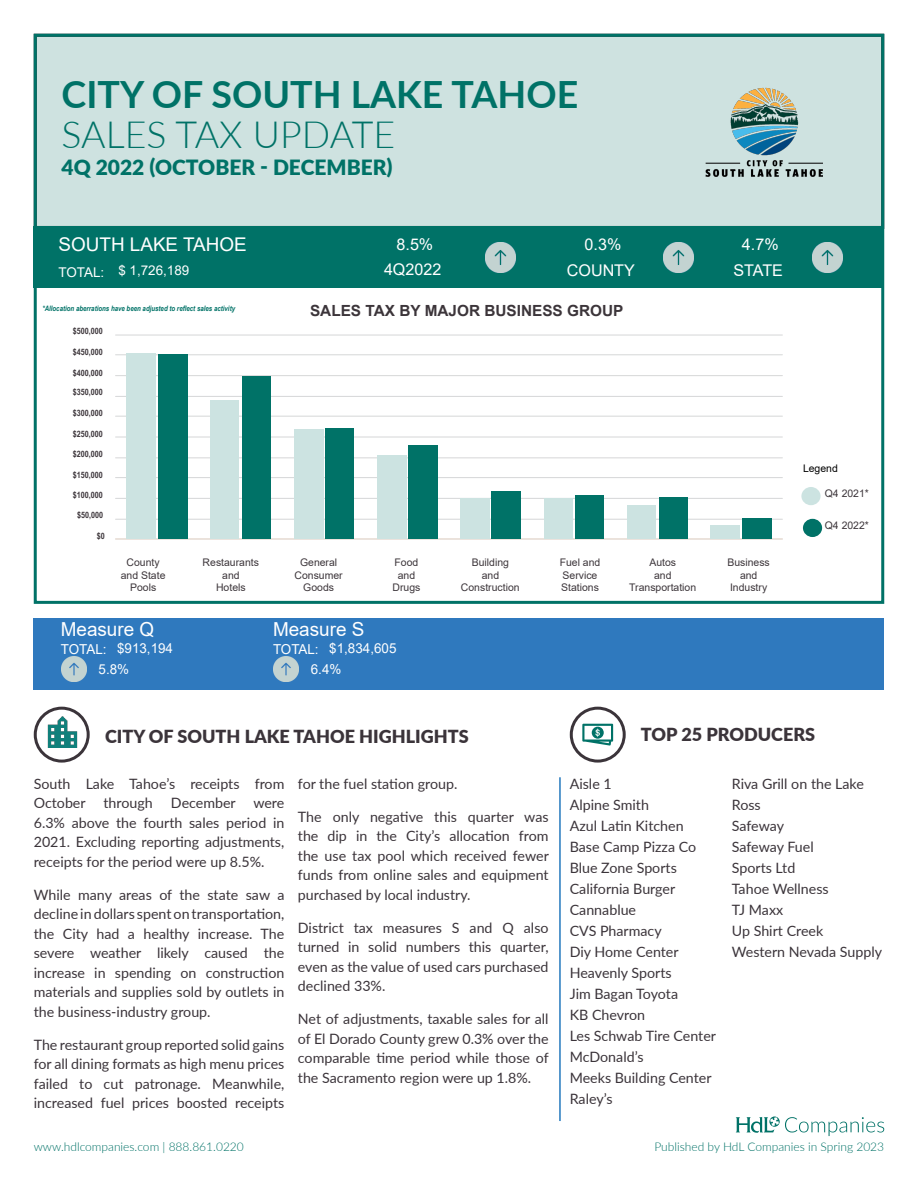
<style>
.page{position:relative;width:918px;height:1188px;background:#fff}
.page>*{position:absolute;margin:0;border:0;box-sizing:border-box;transform-origin:0 0}
.t1{font:700 37.5px "Lato";color:#007267}
.t2{font:300 37.5px "Lato";color:#007267}
.t3{font:900 21px "Lato";color:#007267}
.t4{font:19.35px "Arial";color:#fff}
.t5{font:18.9px "Arial";color:#fff}
.t6{font:900 18px "Lato";color:#3b343a}
.t7{font:16.2px "Arial";color:#fff}
.t8{font:700 15.3px "Arial";color:#3c353a}
.t9{font:14.25px/19.5px "Lato";color:#3b343a;text-align:justify}
.t10{font:13.65px/20.4px "Arial";color:#fff}
.t11{font:13.35px "Arial";color:#fff}
.t12{font:300 12px "Lato";color:#007267}
.t13{font:10.5px/12.1px "Arial";color:#3c353a;text-align:center}
.t14{font:10.5px "Arial";color:#000}
.t15{font:700 8.7px "Arial Narrow";color:#3c353a}
.t16{font:italic 700 7.5px "Arial Narrow";color:#007267}
</style>
<div class="page">
<div style="left:35px;top:35px;width:848px;height:192px;background:#cee2e0"></div>
<div style="left:34px;top:34px;width:850px;height:570px;border:3px solid #007267"></div>
<svg style="left:736px;top:1116px;width:148px;height:20px"></svg>
<hr style="left:559px;top:777px;width:2px;height:344px;background:#2479be">
<div style="left:801px;top:487px;width:20px;height:18px;background:#cce3e1;border-radius:50%"></div>
<div style="left:803px;top:519px;width:19px;height:18px;background:#007267;border-radius:50%"></div>
<hr style="left:116px;top:519px;width:666px;height:1px;background:#d9dadb">
<hr style="left:116px;top:498px;width:666px;height:1px;background:#d9dadb">
<hr style="left:116px;top:477px;width:666px;height:1px;background:#d9dadb">
<hr style="left:116px;top:457px;width:666px;height:1px;background:#d9dadb">
<hr style="left:116px;top:436px;width:666px;height:2px;background:#d9dadb">
<hr style="left:116px;top:416px;width:666px;height:1px;background:#d9dadb">
<hr style="left:116px;top:396px;width:666px;height:1px;background:#d9dadb">
<hr style="left:116px;top:375px;width:666px;height:1px;background:#d9dadb">
<hr style="left:116px;top:354px;width:666px;height:1px;background:#d9dadb">
<hr style="left:116px;top:334px;width:666px;height:2px;background:#d9dadb">
<hr style="left:116px;top:538px;width:666px;height:2px;background:#edddd1">
<div style="left:127px;top:354px;width:29px;height:185px;background:#cce3e1"></div>
<div style="left:211px;top:401px;width:28px;height:138px;background:#cce3e1"></div>
<div style="left:294px;top:429px;width:29px;height:110px;background:#cce3e1"></div>
<div style="left:377px;top:456px;width:29px;height:83px;background:#cce3e1"></div>
<div style="left:460px;top:498px;width:29px;height:41px;background:#cce3e1"></div>
<div style="left:544px;top:498px;width:28px;height:41px;background:#cce3e1"></div>
<div style="left:627px;top:505px;width:29px;height:34px;background:#cce3e1"></div>
<div style="left:710px;top:526px;width:30px;height:13px;background:#cce3e1"></div>
<div style="left:158px;top:355px;width:30px;height:184px;background:#007267"></div>
<div style="left:242px;top:377px;width:29px;height:162px;background:#007267"></div>
<div style="left:325px;top:428px;width:29px;height:111px;background:#007267"></div>
<div style="left:409px;top:446px;width:29px;height:93px;background:#007267"></div>
<div style="left:492px;top:492px;width:29px;height:47px;background:#007267"></div>
<div style="left:576px;top:495px;width:28px;height:44px;background:#007267"></div>
<div style="left:659px;top:497px;width:28px;height:42px;background:#007267"></div>
<div style="left:742px;top:518px;width:29px;height:21px;background:#007267"></div>
<img style="left:705px;top:87px;width:118px;height:90px">
<div style="left:570px;top:707px;width:56px;height:56px;border:3px solid #3b343a;border-radius:50%"></div>
<svg style="left:582px;top:724px;width:31px;height:22px"></svg>
<img style="left:43px;top:714px;width:39px;height:38px">
<div style="left:34px;top:707px;width:56px;height:56px;border:3px solid #3b343a;border-radius:50%"></div>
<div style="left:34px;top:618px;width:850px;height:72px;background:#2f79be"></div>
<img style="left:61px;top:657px;width:26px;height:25px">
<img style="left:273px;top:657px;width:26px;height:25px">
<div style="left:34px;top:227px;width:850px;height:61px;background:#007267"></div>
<img style="left:485px;top:242px;width:31px;height:31px">
<img style="left:812px;top:242px;width:31px;height:31px">
<img style="left:663px;top:242px;width:31px;height:31px">
<p class="t1" style="left:62px;top:66px;width:518px">CITY OF SOUTH LAKE TAHOE</p>
<p class="t2" style="left:62px;top:109px;width:335px">SALES TAX UPDATE</p>
<p class="t3" style="left:62px;top:151px;width:333px">4Q 2022 (OCTOBER - DECEMBER)</p>
<p class="t5" style="left:58px;top:231px;width:190px">SOUTH LAKE TAHOE</p>
<p class="t11" style="left:58px;top:262px;width:132px">TOTAL: $ 1,726,189</p>
<p class="t16" style="left:42px;top:303px;width:194px">*Allocation aberrations have been adjusted to reflect sales activity</p>
<p class="t15" style="left:73px;top:324px;width:31px">$500,000</p>
<p class="t15" style="left:73px;top:345px;width:31px">$450,000</p>
<p class="t15" style="left:73px;top:366px;width:31px">$400,000</p>
<p class="t15" style="left:73px;top:386px;width:31px">$350,000</p>
<p class="t15" style="left:73px;top:407px;width:31px">$300,000</p>
<p class="t15" style="left:73px;top:427px;width:31px">$250,000</p>
<p class="t15" style="left:73px;top:447px;width:31px">$200,000</p>
<p class="t15" style="left:73px;top:468px;width:31px">$150,000</p>
<p class="t15" style="left:73px;top:489px;width:31px">$100,000</p>
<p class="t15" style="left:77px;top:509px;width:27px">$50,000</p>
<p class="t15" style="left:97px;top:529px;width:9px">$0</p>
<p class="t7" style="left:397px;top:233px;width:38px">8.5%</p>
<p class="t7" style="left:585px;top:233px;width:38px">0.3%</p>
<p class="t7" style="left:742px;top:233px;width:38px">4.7%</p>
<p class="t7" style="left:567px;top:259px;width:70px">COUNTY</p>
<p class="t7" style="left:733px;top:259px;width:51px">STATE</p>
<p class="t7" style="left:384px;top:258px;width:59px">4Q2022</p>
<p class="t8" style="left:310px;top:300px;width:315px">SALES TAX BY MAJOR BUSINESS GROUP</p>
<p class="t13" style="left:121px;top:557px;width:46px">County and State<br>Pools</p>
<p class="t13" style="left:203px;top:557px;width:58px">Restaurants and<br>Hotels</p>
<p class="t13" style="left:295px;top:557px;width:50px">General<br>Consumer<br>Goods</p>
<p class="t13" style="left:393px;top:557px;width:29px">Food and<br>Drugs</p>
<p class="t13" style="left:461px;top:557px;width:60px">Building<br>and<br>Construction</p>
<p class="t13" style="left:560px;top:557px;width:42px;text-align:left">Fuel and<br>Service<br>Stations</p>
<p class="t13" style="left:629px;top:557px;width:69px">Autos<br>and<br>Transportation</p>
<p class="t13" style="left:727px;top:557px;width:44px">Business and<br>Industry</p>
<p class="t4" style="left:61px;top:616px;width:95px">Measure Q</p>
<p class="t4" style="left:273px;top:616px;width:93px">Measure S</p>
<p class="t10" style="left:117px;top:638px;width:57px">$913,194</p>
<p class="t10" style="left:99px;top:639px;width:32px;text-indent:-38px">TOTAL:<br>5.8%</p>
<p class="t10" style="left:329px;top:638px;width:69px">$1,834,605</p>
<p class="t10" style="left:311px;top:639px;width:32px;text-indent:-38px">TOTAL:<br>6.4%</p>
<p class="t14" style="left:803px;top:461px;width:36px">Legend</p>
<p class="t13" style="left:825px;top:488px;width:46px">Q4 2021*</p>
<p class="t13" style="left:825px;top:519px;width:46px">Q4 2022*</p>
<p class="t6" style="left:105px;top:723px;width:365px">CITY OF SOUTH LAKE TAHOE HIGHLIGHTS</p>
<p class="t6" style="left:641px;top:721px;width:176px">TOP 25 PRODUCERS</p>
<p class="t9" style="left:34px;top:773px;width:252px">South Lake Tahoe’s receipts from<br>October</p>
<p class="t9" style="left:34px;top:793px;width:252px;text-indent:137px">December were 6.3% above the fourth sales period in 2021. Excluding reporting adjustments, receipts for the period were up 8.5%.</p>
<p class="t9" style="left:34px;top:884px;width:252px">While many areas of the state saw a decline in dollars spent on transportation, the City had a healthy increase. The severe weather likely caused the increase in spending on construction materials and supplies sold by outlets in the business-industry group.</p>
<p class="t9" style="left:34px;top:1034px;width:252px">The restaurant group reported solid gains for all dining formats as high menu prices failed to cut patronage. Meanwhile, increased fuel prices boosted receipts</p>
<p class="t9" style="left:104px;top:793px;width:51px">through</p>
<p class="t12" style="left:34px;top:1139px;width:212px">www.hdlcompanies.com | 888.861.0220</p>
<p class="t9" style="left:298px;top:773px;width:161px">for the fuel station group.</p>
<p class="t9" style="left:298px;top:806px;width:252px">The only negative this quarter was the dip in the City’s allocation from the use tax pool which received fewer funds from online sales and equipment purchased by local industry.</p>
<p class="t9" style="left:298px;top:917px;width:252px">District tax measures S and Q also turned in solid numbers this quarter, even as the value of used cars purchased declined 33%.</p>
<p class="t9" style="left:298px;top:1009px;width:252px">Net of adjustments, taxable sales for all of El Dorado County grew 0.3% over the comparable time period while those of the Sacramento region were up 1.8%.</p>
<p class="t9" style="left:570px;top:773px;width:44px">Aisle 1</p>
<p class="t9" style="left:570px;top:794px;width:81px">Alpine Smith</p>
<p class="t9" style="left:570px;top:815px;width:115px">Azul Latin Kitchen</p>
<p class="t9" style="left:570px;top:836px;width:128px">Base Camp Pizza Co</p>
<p class="t9" style="left:570px;top:857px;width:109px">Blue Zone Sports</p>
<p class="t9" style="left:570px;top:878px;width:107px">California Burger</p>
<p class="t9" style="left:570px;top:899px;width:68px">Cannablue</p>
<p class="t9" style="left:570px;top:920px;width:93px">CVS Pharmacy</p>
<p class="t9" style="left:570px;top:941px;width:110px">Diy Home Center</p>
<p class="t9" style="left:570px;top:962px;width:103px">Heavenly Sports</p>
<p class="t9" style="left:570px;top:983px;width:110px">Jim Bagan Toyota</p>
<p class="t9" style="left:570px;top:1004px;width:77px">KB Chevron</p>
<p class="t9" style="left:570px;top:1025px;width:148px">Les Schwab Tire Center</p>
<p class="t9" style="left:570px;top:1046px;width:75px">McDonald’s</p>
<p class="t9" style="left:570px;top:1067px;width:143px">Meeks Building Center</p>
<p class="t9" style="left:570px;top:1088px;width:44px">Raley’s</p>
<p class="t9" style="left:732px;top:773px;width:134px">Riva Grill on the Lake</p>
<p class="t9" style="left:732px;top:794px;width:30px">Ross</p>
<p class="t9" style="left:732px;top:815px;width:54px">Safeway</p>
<p class="t9" style="left:732px;top:836px;width:83px">Safeway Fuel</p>
<p class="t9" style="left:732px;top:857px;width:65px">Sports Ltd</p>
<p class="t9" style="left:732px;top:878px;width:98px">Tahoe Wellness</p>
<p class="t9" style="left:732px;top:899px;width:53px">TJ Maxx</p>
<p class="t9" style="left:732px;top:920px;width:93px">Up Shirt Creek</p>
<p class="t9" style="left:732px;top:941px;width:152px">Western Nevada Supply</p>
<p class="t12" style="left:654px;top:1139px;width:231px">Published by HdL Companies in Spring 2023</p>
</div>
